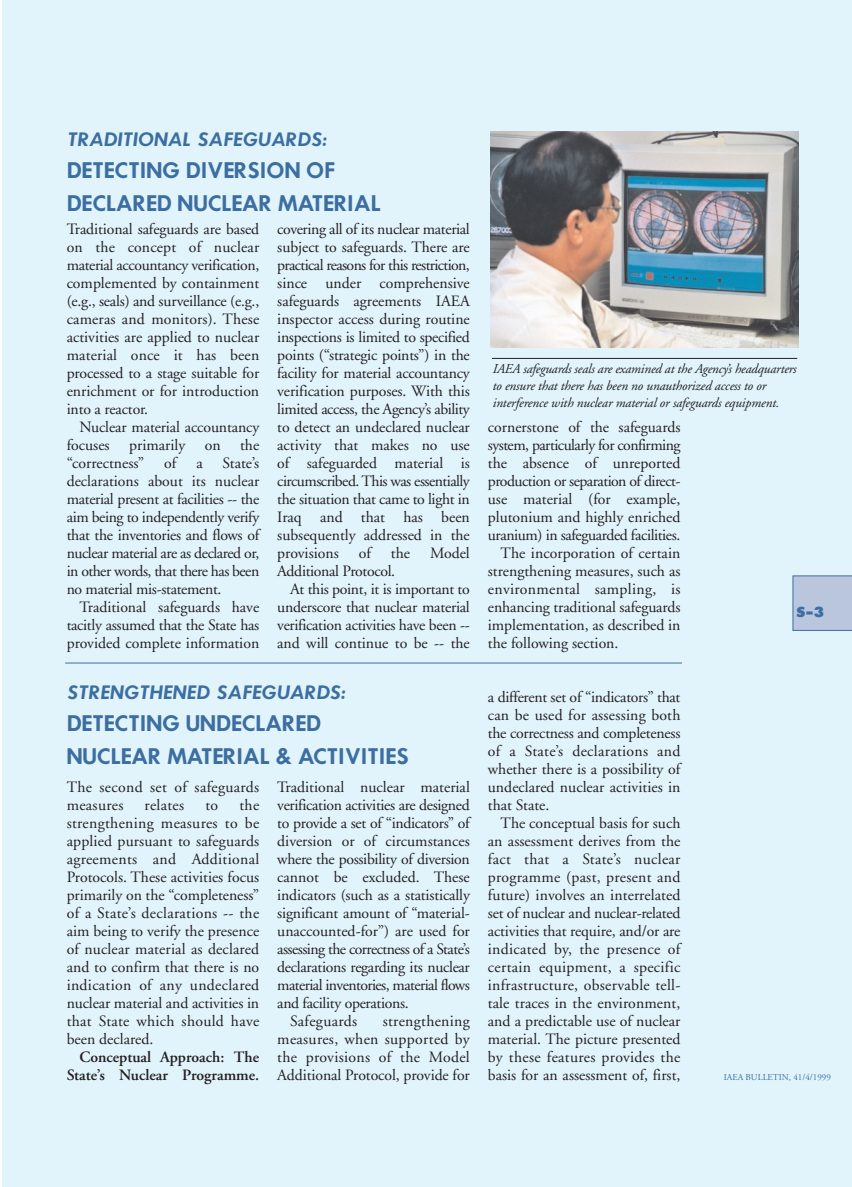
<style>
.page{position:relative;width:852px;height:1187px;background:#fff}
.page>*{position:absolute;margin:0;border:0;box-sizing:border-box;transform-origin:0 0}
.t1{font:600 21px/33px "Futura ICG";color:#3c6ea1}
.t2{font:italic 600 18px "Futura ICG";color:#3c6ea1}
.t3{font:15.75px/18px "Adobe Garamond";letter-spacing:-.005em;color:#231f20;text-align:justify}
.t4{font:15.75px "Adobe Garamond";letter-spacing:-.035em;color:#231f20}
.t5{font:15.75px/18px "Adobe Garamond";letter-spacing:.02em;color:#231f20}
.t6{font:600 15.75px/18px "Adobe Garamond";color:#231f20;text-align:right}
.t7{font:15.75px "Adobe Garamond";letter-spacing:-.025em;color:#231f20}
.t8{font:italic 13.5px/17.2px "Adobe Garamond";letter-spacing:-.01em;color:#231f20}
.t9{font:800 13.5px "Futura ICG";color:#3c6ea1}
.t10{font:9px "Adobe Garamond";color:#3c6ea1}
</style>
<div class="page">
<div style="left:2px;top:0;width:850px;height:1187px;background:#e1f4fc"></div>
<svg style="left:792px;top:575px;width:60px;height:56px;background:#b3c2da"></svg>
<hr style="left:492px;top:358px;width:305px;height:1px;background:#231f20">
<img style="left:491px;top:131px;width:307px;height:217px">
<hr style="left:65px;top:663px;width:617px;height:1px;background:#3c6ea1">
<p class="t2" style="left:67px;top:131px;width:262px">TRADITIONAL SAFEGUARDS:</p>
<h1 class="t1" style="left:67px;top:154px;width:315px">DETECTING DIVERSION OF<br>DECLARED NUCLEAR MATERIAL</h1>
<p class="t3" style="left:67px;top:221px;width:194px">Traditional safeguards are based on the concept of nuclear material accountancy verification, complemented by containment (e.g., seals) and surveillance (e.g., cameras and monitors). These activities are applied to nuclear material once it has been processed to a stage suitable for enrichment or for introduction into a reactor.</p>
<p class="t3" style="left:67px;top:419px;width:194px;text-indent:13px">Nuclear material accountancy focuses primarily on the “correctness”</p>
<p class="t3" style="left:164px;top:455px;width:14px">of</p>
<p class="t3" style="left:196px;top:455px;width:8px">a</p>
<p class="t3" style="left:67px;top:455px;width:194px;text-indent:156px">State’s declarations about its nuclear material present at facilities -- the aim being to independently verify that the inventories and flows of nuclear material are as declared or, in other words, that there has been no material mis-statement.</p>
<p class="t3" style="left:67px;top:599px;width:194px;text-indent:13px">Traditional safeguards have tacitly assumed that the State has provided complete information</p>
<p class="t3" style="left:277px;top:221px;width:194px">covering all of its nuclear material subject to safeguards. There are practical reasons for this restriction, since under comprehensive safeguards agreements IAEA inspector access during routine inspections is limited to specified points (“strategic points”) in the facility for material accountancy verification purposes. With this limited access, the Agency’s ability to detect an undeclared nuclear activity that makes no use of safeguarded material is circumscribed. This was essentially the situation that came to light in Iraq and that has been subsequently addressed in the provisions</p>
<p class="t3" style="left:359px;top:545px;width:14px">of</p>
<p class="t3" style="left:391px;top:545px;width:21px">the</p>
<p class="t3" style="left:430px;top:545px;width:41px">Model</p>
<p class="t3" style="left:277px;top:563px;width:119px">Additional Protocol.</p>
<p class="t3" style="left:290px;top:581px;width:181px">At this point, it is important to</p>
<p class="t3" style="left:277px;top:599px;width:194px">underscore that nuclear material</p>
<p class="t3" style="left:277px;top:617px;width:194px">verification activities have been --</p>
<p class="t3" style="left:277px;top:635px;width:194px">and will continue to be -- the</p>
<p class="t2" style="left:67px;top:684px;width:280px">STRENGTHENED SAFEGUARDS:</p>
<h1 class="t1" style="left:67px;top:707px;width:343px">DETECTING UNDECLARED<br>NUCLEAR MATERIAL &amp; ACTIVITIES</h1>
<p class="t5" style="left:67px;top:779px;width:194px">The second set of safeguards measures</p>
<p class="t3" style="left:67px;top:797px;width:194px;text-indent:173px">the strengthening measures to be applied pursuant to safeguards agreements and Additional Protocols. These activities focus primarily on the “completeness” of a State’s declarations -- the aim being to verify the presence of nuclear material as declared and to confirm that there is no indication of any undeclared nuclear material and activities in that State which should have been declared.</p>
<p class="t6" style="left:67px;top:1049px;width:194px">Conceptual Approach: The<br>State’s Nuclear Programme.</p>
<p class="t5" style="left:145px;top:797px;width:41px">relates</p>
<p class="t3" style="left:205px;top:797px;width:14px">to</p>
<p class="t3" style="left:277px;top:779px;width:194px">Traditional nuclear material</p>
<p class="t3" style="left:277px;top:797px;width:194px">verification activities are designed</p>
<p class="t3" style="left:277px;top:815px;width:194px">to provide a set of “indicators” of</p>
<p class="t3" style="left:277px;top:833px;width:194px">diversion or of circumstances</p>
<p class="t3" style="left:277px;top:851px;width:194px">where the possibility of diversion</p>
<p class="t3" style="left:277px;top:869px;width:194px">cannot be excluded. These</p>
<p class="t3" style="left:277px;top:887px;width:194px">indicators (such as a statistically</p>
<p class="t3" style="left:277px;top:905px;width:194px">significant amount of “material-</p>
<p class="t3" style="left:277px;top:923px;width:194px">unaccounted-for”) are used for</p>
<p class="t4" style="left:277px;top:943px;width:194px">assessing the correctness of a State’s</p>
<p class="t3" style="left:277px;top:959px;width:194px">declarations regarding its nuclear</p>
<p class="t4" style="left:277px;top:979px;width:194px">material inventories, material flows</p>
<p class="t3" style="left:277px;top:995px;width:133px">and facility operations.</p>
<p class="t5" style="left:290px;top:1013px;width:69px">Safeguards</p>
<p class="t3" style="left:277px;top:1013px;width:194px;text-indent:105px">strengthening measures, when supported by the provisions of the Model Additional Protocol, provide for</p>
<p class="t8" style="left:492px;top:361px;width:305px">IAEA safeguards seals are examined at the Agency’s headquarters to ensure that there has been no unauthorized access to or interference with nuclear material or safeguards equipment.</p>
<p class="t3" style="left:488px;top:419px;width:194px">cornerstone of the safeguards</p>
<p class="t4" style="left:488px;top:439px;width:194px">system, particularly for confirming</p>
<p class="t3" style="left:488px;top:455px;width:194px">the absence of unreported</p>
<p class="t4" style="left:488px;top:475px;width:194px">production or separation of direct-</p>
<p class="t3" style="left:488px;top:491px;width:194px">use material (for example,</p>
<p class="t3" style="left:488px;top:509px;width:194px">plutonium and highly enriched</p>
<p class="t7" style="left:488px;top:529px;width:194px">uranium) in safeguarded facilities.</p>
<p class="t3" style="left:500px;top:545px;width:181px">The incorporation of certain</p>
<p class="t3" style="left:488px;top:563px;width:194px">strengthening measures, such as</p>
<p class="t5" style="left:488px;top:581px;width:194px">environmental sampling, is</p>
<p class="t3" style="left:488px;top:599px;width:194px">enhancing traditional safeguards</p>
<p class="t3" style="left:488px;top:617px;width:194px">implementation, as described in</p>
<p class="t3" style="left:488px;top:635px;width:132px">the following section.</p>
<p class="t3" style="left:488px;top:689px;width:194px">a different set of “indicators” that can be used for assessing both the correctness and completeness of a State’s declarations and whether there is a possibility of undeclared nuclear activities in that State.</p>
<p class="t3" style="left:488px;top:815px;width:194px;text-indent:13px">The conceptual basis for such an assessment derives from the fact that a State’s nuclear programme (past, present and future) involves an interrelated set of nuclear and nuclear-related activities that require, and/or are indicated by, the presence of certain equipment, a specific infrastructure, observable tell&shy;tale traces in the environment, and a predictable use of nuclear material. The picture presented by these features provides the basis for an assessment of, first,</p>
<p class="t9" style="left:796px;top:606px;width:30px">S-3</p>
<p class="t10" style="left:724px;top:1073px;width:108px">IAEA BULLETIN, 41/4/1999</p>
</div>
